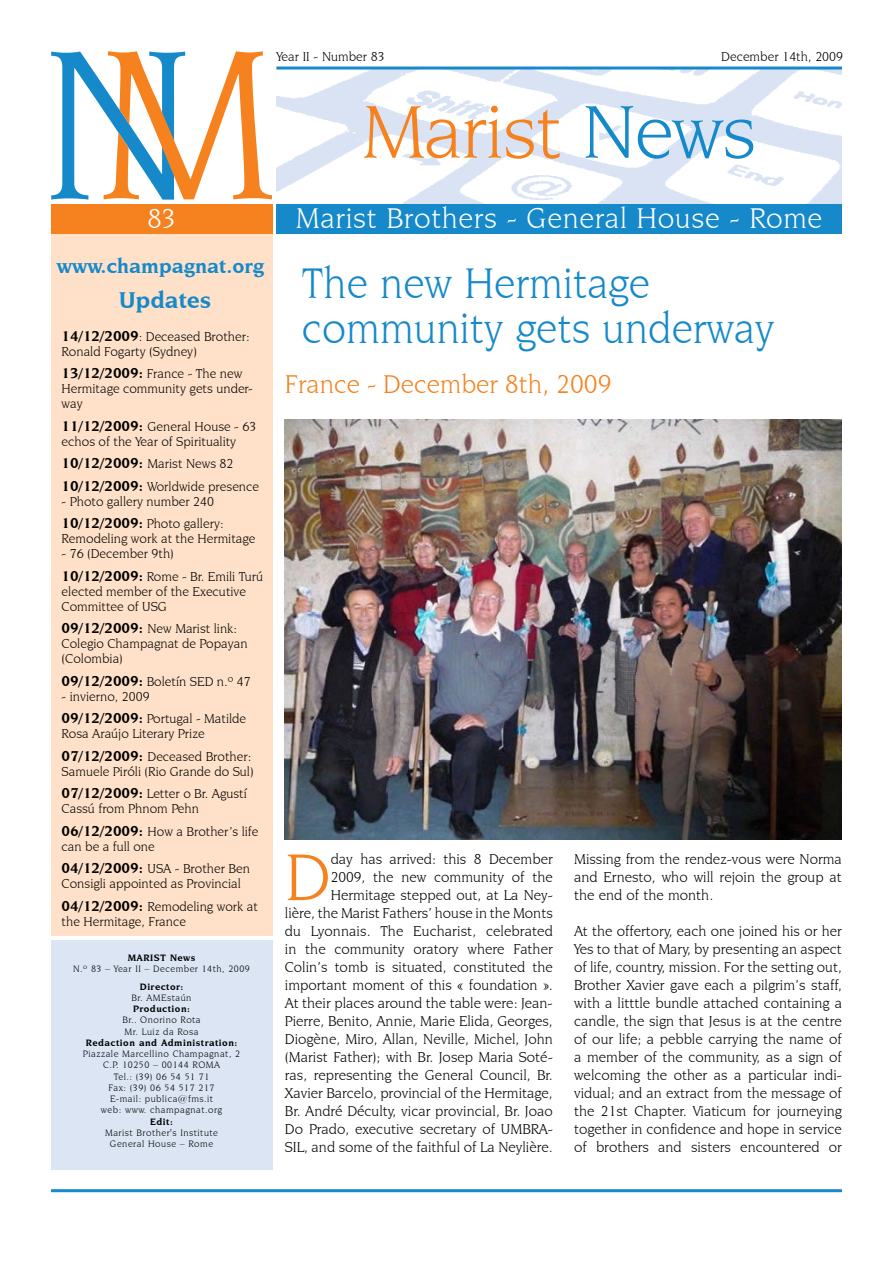
<style>
.page{position:relative;width:893px;height:1263px;background:#fff}
.page>*{position:absolute;margin:0;border:0;box-sizing:border-box;transform-origin:0 0}
.t1{font:79.5px "Novarese IT Cby BT";letter-spacing:-.015em;color:#f5821f}
.t2{font:70.05px "Novarese IT Cby BT";color:#f5821f}
.t3{font:45px/45px "Novarese IT Cby BT";color:#1689ca;scale:.96 1}
.t4{font:30px "Novarese IT Cby BT";letter-spacing:.02em;color:#fff}
.t5{font:28.5px "Novarese IT Cby BT";color:#fff}
.t6{font:27px "Novarese IT Cby BT";color:#f5821f}
.t7{font:700 24px "Novarese IT Cby BT";color:#1689ca}
.t8{font:700 21px "Novarese IT Cby BT";color:#1689ca}
.t9{font:15px/18px "Novarese IT Cby BT";color:#000;text-align:justify}
.t10{font:13.5px/22.5px "Novarese IT Cby BT";color:#000}
.t11{font:9.75px/11.2px "Novarese IT Cby BT";letter-spacing:.05em;color:#000;text-align:center}
.t12{font:700 9.75px "Novarese IT Cby BT";letter-spacing:.05em;color:#000}
.s1{color:#1689ca}
.s2{font-weight:700;font-size:15px}
</style>
<div class="page">
<img style="left:276px;top:70px;width:566px;height:134px">
<hr style="left:276px;top:67px;width:566px;height:3px;background:#1689ca">
<div style="left:276px;top:204px;width:566px;height:30px;background:#1689ca"></div>
<svg style="left:51px;top:51px;width:221px;height:149px"></svg>
<hr style="left:51px;top:1189px;width:791px;height:3px;background:#1689ca">
<div style="left:51px;top:234px;width:221px;height:701px;background:#fee1c8"></div>
<div style="left:51px;top:940px;width:221px;height:229px;background:#dbe5f4"></div>
<div style="left:51px;top:204px;width:221px;height:30px;background:#f5821f"></div>
<img style="left:285px;top:420px;width:557px;height:420px">
<p class="t10" style="left:276px;top:45px;width:110px">Year II - Number 83</p>
<p class="t10" style="left:721px;top:45px;width:123px">December 14th, 2009</p>
<h1 class="t1" style="left:362px;top:85px;width:396px">Marist <span class="s1">News</span></h1>
<h3 class="t5" style="left:147px;top:202px;width:30px">83</h3>
<h3 class="t8" style="left:57px;top:253px;width:209px">www.champagnat.org</h3>
<h3 class="t7" style="left:119px;top:285px;width:94px">Updates</h3>
<p class="t10" style="left:62px;top:328px;width:189px;line-height:15px"><span class="s2">14/12/2009</span>: Deceased Brother:<br>Ronald Fogarty (Sydney)</p>
<p class="t10" style="left:62px;top:366px;width:193px;line-height:15px"><span class="s2">13/12/2009:</span> France - The new<br>Hermitage community gets under&shy;way</p>
<p class="t10" style="left:62px;top:418px;width:196px;line-height:15px"><span class="s2">11/12/2009:</span> General House - 63 echos of the Year of Spirituality</p>
<p class="t10" style="left:62px;top:452px;width:199px"><span class="s2">10/12/2009:</span> Marist News 82<br><span class="s2">10/12/2009:</span> Worldwide presence</p>
<p class="t10" style="left:62px;top:490px;width:163px">- Photo gallery number 240<br><span class="s2">10/12/2009:</span> Photo gallery:</p>
<p class="t10" style="left:62px;top:527px;width:195px">Remodeling work at the Hermitage</p>
<p class="t10" style="left:62px;top:542px;width:203px">- 76 (December 9th)<br><span class="s2">10/12/2009:</span> Rome - Br. Emili Turú</p>
<p class="t10" style="left:62px;top:583px;width:186px;line-height:15px">elected member of the Executive<br>Committee of USG</p>
<p class="t10" style="left:62px;top:621px;width:187px;line-height:15px"><span class="s2">09/12/2009:</span> New Marist link:<br>Colegio Champagnat de Popayan (Colombia)</p>
<p class="t10" style="left:62px;top:670px;width:191px"><span class="s2">09/12/2009:</span> Boletín SED n.º 47</p>
<p class="t10" style="left:62px;top:685px;width:186px">- invierno, 2009<br><span class="s2">09/12/2009:</span> Portugal - Matilde</p>
<p class="t10" style="left:62px;top:722px;width:191px">Rosa Araújo Literary Prize<br><span class="s2">07/12/2009:</span> Deceased Brother:</p>
<p class="t10" style="left:62px;top:760px;width:194px">Samuele Piróli (Rio Grande do Sul)<br><span class="s2">07/12/2009:</span> Letter o Br. Agustí</p>
<p class="t10" style="left:62px;top:797px;width:198px">Cassú from Phnom Pehn<br><span class="s2">06/12/2009:</span> How a Brother’s life</p>
<p class="t10" style="left:62px;top:835px;width:190px">can be a full one<br><span class="s2">04/12/2009:</span> USA - Brother Ben</p>
<p class="t10" style="left:62px;top:872px;width:198px">Consigli appointed as Provincial<br><span class="s2">04/12/2009:</span> Remodeling work at</p>
<p class="t10" style="left:62px;top:910px;width:126px">the Hermitage, France</p>
<p class="t12" style="left:128px;top:952px;width:69px">Marist News</p>
<p class="t11" style="left:73px;top:963px;width:178px">N.º 83 – Year II – December 14th, 2009</p>
<p class="t12" style="left:140px;top:980px;width:45px">Director:</p>
<p class="t11" style="left:132px;top:992px;width:61px">Br. AMEstaún</p>
<p class="t12" style="left:133px;top:1003px;width:58px">Production:</p>
<p class="t11" style="left:122px;top:1014px;width:80px;text-align:left">Br.. Onorino Rota<br>Mr. Luiz da Rosa</p>
<p class="t12" style="left:86px;top:1036px;width:153px">Redaction and Administration:</p>
<p class="t11" style="left:83px;top:1048px;width:159px">Piazzale Marcellino Champagnat, 2<br>C.P. 10250 – 00144 ROMA<br>Tel.: (39) 06 54 51 71<br>Fax: (39) 06 54 517 217<br>E-mail: publica@fms.it<br>web: www. champagnat.org</p>
<p class="t12" style="left:150px;top:1115px;width:24px">Edit:</p>
<p class="t11" style="left:105px;top:1127px;width:115px">Marist Brother's Institute<br>General House – Rome</p>
<h3 class="t4" style="left:296px;top:201px;width:528px">Marist Brothers - General House - Rome</h3>
<h3 class="t3" style="left:302px;top:260px;width:494px">The new Hermitage community gets underway</h3>
<h3 class="t6" style="left:285px;top:368px;width:328px">France - December 8th, 2009</h3>
<p class="t9" style="left:285px;top:850px;width:269px;text-align:right">day has arrived: this 8 December<br>2009, the new community of the Hermitage stepped out, at La Ney-<br>lière, the Marist Fathers’ house in the Monts du Lyonnais. The Eucharist, celebrated in the community oratory where Father Colin’s tomb is situated, constituted the important moment of this « foundation ».<br>At their places around the table were: Jean-Pierre, Benito, Annie, Marie Elida, Georges, Diogène, Miro, Allan, Neville, Michel, John (Marist Father); with Br. Josep Maria Soté&shy;ras, representing the General Council, Br.<br>Xavier Barcelo, provincial of the Hermitage, Br. André Déculty, vicar provincial, Br. Joao Do Prado, executive secretary of UMBRA-SIL, and some of the faithful of La Neylière.</p>
<p class="t9" style="left:574px;top:850px;width:269px">Missing from the rendez-vous were Norma and Ernesto, who will rejoin the group at the end of the month.</p>
<h2 class="t2" style="left:285px;top:836px;width:47px">D</h2>
<p class="t9" style="left:574px;top:922px;width:269px">At the offertory, each one joined his or her Yes to that of Mary, by presenting an aspect of life, country, mission. For the setting out, Brother Xavier gave each a pilgrim’s staff, with a litttle bundle attached containing a candle, the sign that Jesus is at the centre of our life; a pebble carrying the name of a member of the community, as a sign of welcoming the other as a particular indi&shy;vidual; and an extract from the message of the 21st Chapter. Viaticum for journeying together in confidence and hope in service of brothers and sisters encountered or</p>
</div>
